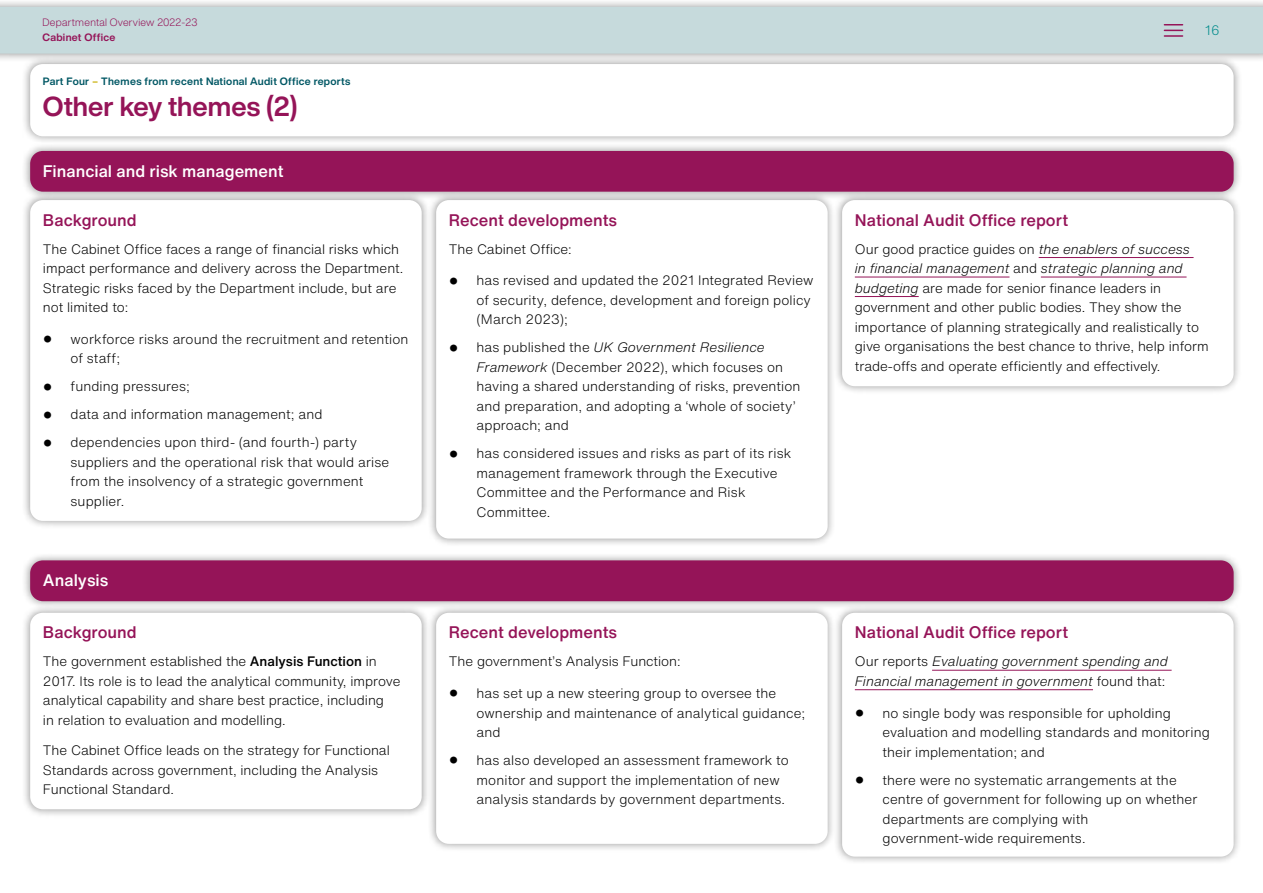
<style>
.page{position:relative;width:1263px;height:893px;background:#fff}
.page>*{position:absolute;margin:0;border:0;box-sizing:border-box;transform-origin:0 0}
._22_h2{font:700 27px "Helvetica Now Display";color:#951458}
._22_h3{font:500 16.5px "Helvetica Now Text";color:#951458}
._22_h3-2{font:500 16.5px "Helvetica Now Text";color:#fff}
._22_bullet{font:300 13.5px/19.5px "Helvetica Now Text";letter-spacing:.01em;color:#000}
._22_body_text{font:300 13.5px/19.5px "Helvetica Now Text";color:#000}
._22_body_text-2{font:italic 300 13.5px/19.5px "Helvetica Now Text";color:#000}
.t1{font:300 13.5px "Helvetica Now Text";color:#008b8b}
.t2{font:700 10.5px "Helvetica Now Display";letter-spacing:.03em;color:#005764}
.t3{font:300 10.5px "Helvetica Now Display";letter-spacing:.03em;color:#951458}
.t4{font:700 10.5px "Helvetica Now Display";letter-spacing:.03em;color:#951458}
.s1{color:#c7ad00}
.s2{font-family:"Helvetica Neue LT Std";font-size:19.5px}
.s3{font-weight:500}
.s4{font-style:italic}
.s5{font-style:normal}
</style>
<div class="page">
<div style="left:0;top:0;width:1263px;height:62px;background:#000;opacity:.4"></div>
<div style="left:0;top:7px;width:1263px;height:47px;background:#c6dadc"></div>
<svg style="left:1164px;top:24px;width:18px;height:13px"></svg>
<div style="left:22px;top:56px;width:1220px;height:89px;background:#000;opacity:.4"></div>
<div style="left:30px;top:64px;width:1203px;height:72px;background:#fff;border-radius:13px"></div>
<div style="left:22px;top:143px;width:1220px;height:57px;background:#000;opacity:.4"></div>
<div style="left:30px;top:151px;width:1203px;height:41px;background:#951458;border-radius:13px"></div>
<div style="left:22px;top:553px;width:1220px;height:57px;background:#000;opacity:.4"></div>
<div style="left:30px;top:560px;width:1203px;height:41px;background:#951458;border-radius:13px"></div>
<div style="left:22px;top:192px;width:408px;height:338px;background:#000;opacity:.4"></div>
<div style="left:30px;top:200px;width:392px;height:321px;background:#fff;border-radius:13px"></div>
<div style="left:22px;top:605px;width:408px;height:213px;background:#000;opacity:.4"></div>
<div style="left:30px;top:613px;width:392px;height:196px;background:#fff;border-radius:13px"></div>
<div style="left:428px;top:192px;width:408px;height:354px;background:#000;opacity:.4"></div>
<div style="left:436px;top:200px;width:392px;height:339px;background:#fff;border-radius:13px"></div>
<div style="left:428px;top:605px;width:408px;height:247px;background:#000;opacity:.4"></div>
<div style="left:436px;top:613px;width:392px;height:231px;background:#fff;border-radius:13px"></div>
<div style="left:834px;top:192px;width:408px;height:203px;background:#000;opacity:.4"></div>
<div style="left:842px;top:200px;width:391px;height:186px;background:#fff;border-radius:13px"></div>
<hr style="left:1039px;top:257px;width:154px;height:1px;background:#951458">
<hr style="left:855px;top:277px;width:154px;height:1px;background:#951458">
<hr style="left:1041px;top:277px;width:145px;height:1px;background:#951458">
<hr style="left:855px;top:296px;width:64px;height:1px;background:#951458">
<div style="left:834px;top:605px;width:408px;height:259px;background:#000;opacity:.4"></div>
<div style="left:842px;top:613px;width:391px;height:244px;background:#fff;border-radius:13px"></div>
<hr style="left:932px;top:670px;width:239px;height:1px;background:#951458">
<hr style="left:855px;top:689px;width:238px;height:1px;background:#951458">
<p class="t3" style="left:43px;top:15px;width:156px">Departmental Overview 2022-23</p>
<p class="t4" style="left:43px;top:30px;width:74px">Cabinet Office</p>
<p class="t2" style="left:43px;top:74px;width:309px">Part Four <span class="s1">–</span> Themes from recent National Audit Office reports</p>
<p class="_22_h2" style="left:43px;top:88px;width:256px">Other key themes (2)</p>
<p class="_22_h3-2" style="left:43px;top:158px;width:242px">Financial and risk management</p>
<p class="_22_h3" style="left:43px;top:207px;width:95px">Background</p>
<p class="_22_body_text" style="left:43px;top:239px;width:362px">The Cabinet Office faces a range of financial risks which impact performance and delivery across the Department.<br>Strategic risks faced by the Department include, but are not limited to:</p>
<p class="_22_bullet" style="left:71px;top:329px;width:339px;text-indent:-28px"><span class="s2">•</span> workforce risks around the recruitment and retention of staff;</p>
<p class="_22_bullet" style="left:43px;top:376px;width:148px"><span class="s2">•</span> funding pressures;</p>
<p class="_22_bullet" style="left:43px;top:404px;width:281px"><span class="s2">•</span> data and information management; and</p>
<p class="_22_bullet" style="left:71px;top:432px;width:320px;text-indent:-28px"><span class="s2">•</span> dependencies upon third- (and fourth-) party suppliers and the operational risk that would arise from the insolvency of a strategic government supplier.</p>
<p class="_22_h3-2" style="left:43px;top:568px;width:67px">Analysis</p>
<p class="_22_h3" style="left:43px;top:620px;width:95px">Background</p>
<p class="_22_body_text" style="left:43px;top:651px;width:359px">The government established the <span class="s3">Analysis Function</span> in 2017. Its role is to lead the analytical community, improve analytical capability and share best practice, including<br>in relation to evaluation and modelling.</p>
<p class="_22_body_text" style="left:43px;top:740px;width:348px">The Cabinet Office leads on the strategy for Functional<br>Standards across government, including the Analysis<br>Functional Standard.</p>
<p class="_22_h3" style="left:449px;top:207px;width:170px">Recent developments</p>
<p class="_22_body_text" style="left:449px;top:239px;width:124px">The Cabinet Office:</p>
<p class="_22_bullet" style="left:476px;top:270px;width:338px;text-indent:-28px"><span class="s2">•</span> has revised and updated the 2021 Integrated Review of security, defence, development and foreign policy (March 2023);</p>
<p class="_22_bullet" style="left:476px;top:337px;width:325px;text-indent:-28px"><span class="s2">•</span> has published the <span class="s4">UK Government Resilience Framework</span> (December 2022), which focuses on having a shared understanding of risks, prevention and preparation, and adopting a ‘whole of society’ approach; and</p>
<p class="_22_bullet" style="left:476px;top:443px;width:316px;text-indent:-28px"><span class="s2">•</span> has considered issues and risks as part of its risk management framework through the Executive Committee and the Performance and Risk Committee.</p>
<p class="_22_h3" style="left:449px;top:620px;width:170px">Recent developments</p>
<p class="_22_body_text" style="left:449px;top:651px;width:233px">The government’s Analysis Function:</p>
<p class="_22_bullet" style="left:476px;top:683px;width:330px;text-indent:-28px"><span class="s2">•</span> has set up a new steering group to oversee the ownership and maintenance of analytical guidance; and</p>
<p class="_22_bullet" style="left:476px;top:750px;width:314px;text-indent:-28px"><span class="s2">•</span> has also developed an assessment framework to monitor and support the implementation of new analysis standards by government departments.</p>
<p class="t1" style="left:1205px;top:20px;width:16px">16</p>
<p class="_22_h3" style="left:855px;top:207px;width:215px">National Audit Office report</p>
<p class="_22_body_text" style="left:855px;top:239px;width:355px">Our good practice guides on <span class="s4">the enablers of success<br>in financial management</span> and <span class="s4">strategic planning and budgeting</span> are made for senior finance leaders in government and other public bodies. They show the importance of planning strategically and realistically to give organisations the best chance to thrive, help inform trade-offs and operate efficiently and effectively.</p>
<p class="_22_h3" style="left:855px;top:620px;width:215px">National Audit Office report</p>
<p class="_22_body_text-2" style="left:855px;top:651px;width:314px"><span class="s5">Our reports</span> Evaluating government spending and<br>Financial management in government <span class="s5">found that:</span></p>
<p class="_22_bullet" style="left:882px;top:703px;width:329px;text-indent:-28px"><span class="s2">•</span> no single body was responsible for upholding evaluation and modelling standards and monitoring their implementation; and</p>
<p class="_22_bullet" style="left:882px;top:770px;width:316px;text-indent:-28px"><span class="s2">•</span> there were no systematic arrangements at the centre of government for following up on whether departments are complying with government-wide requirements.</p>
</div>
